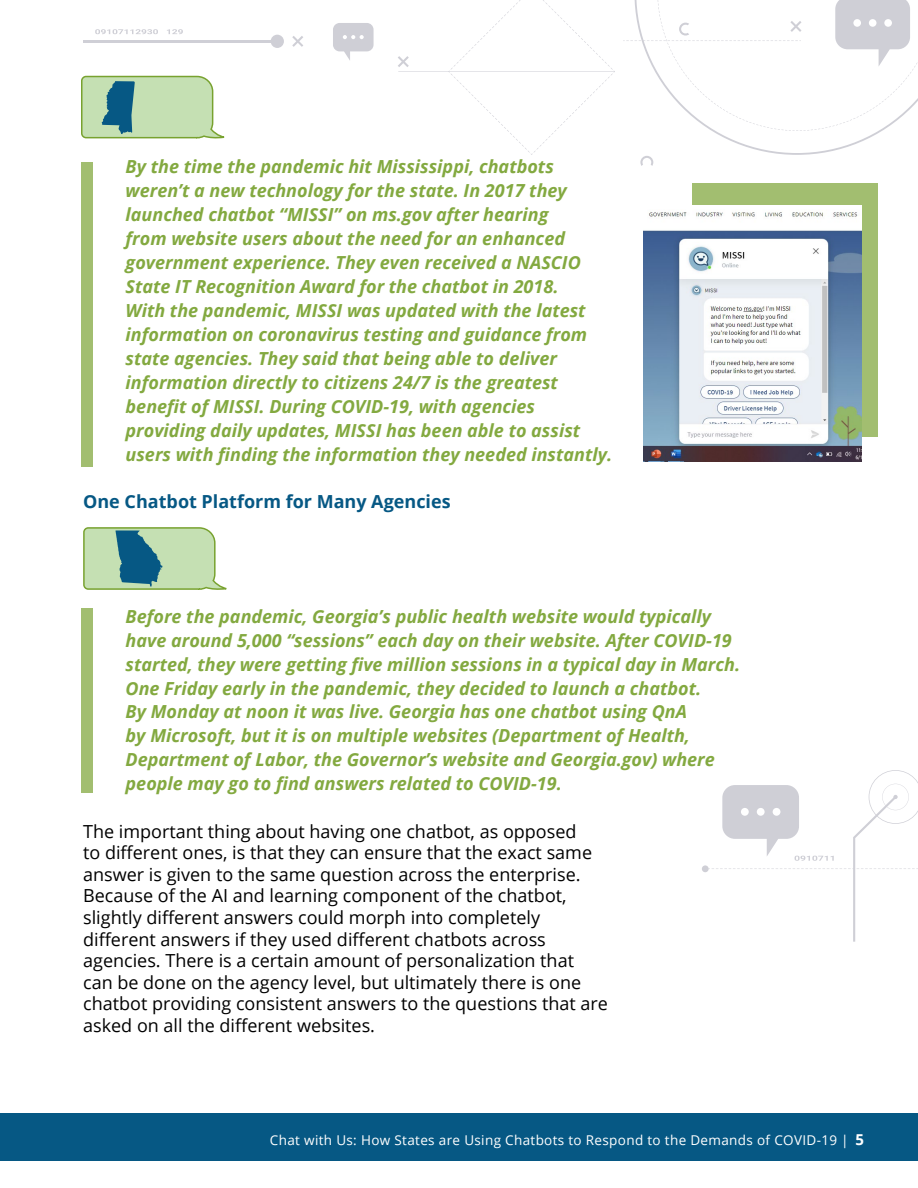
<style>
.page{position:relative;width:918px;height:1188px;background:#fff}
.page>*{position:absolute;margin:0;border:0;box-sizing:border-box;transform-origin:0 0}
.t1{font:italic 700 18px/24px "Open Sans";color:#83a940}
.t2{font:18px/21.6px "Open Sans";color:#000}
.t3{font:700 18px "Open Sans";color:#065884}
.t4{font:13.5px "Open Sans";letter-spacing:.025em;color:#fff}
.s1{font-weight:700;font-size:15px}
</style>
<div class="page">
<div style="left:0;top:1114px;width:918px;height:47px;background:#065884"></div>
<svg style="left:167px;top:29px;width:16px;height:5px"></svg>
<svg style="left:95px;top:29px;width:63px;height:5px"></svg>
<hr style="left:83px;top:40px;width:194px;height:2px;background:#cfcfd6">
<svg style="left:292px;top:36px;width:11px;height:11px"></svg>
<svg style="left:712px;top:131px;width:169px;height:24px"></svg>
<svg style="left:640px;top:156px;width:13px;height:10px"></svg>
<div style="left:271px;top:35px;width:13px;height:13px;background:#cfcfd6;border-radius:50%"></div>
<svg style="left:398px;top:0;width:217px;height:155px"></svg>
<svg style="left:623px;top:0;width:295px;height:131px"></svg>
<div style="left:853px;top:19px;width:8px;height:8px;background:#fff;border-radius:50%"></div>
<div style="left:869px;top:19px;width:8px;height:8px;background:#fff;border-radius:50%"></div>
<div style="left:884px;top:19px;width:8px;height:8px;background:#fff;border-radius:50%"></div>
<svg style="left:333px;top:23px;width:41px;height:37px"></svg>
<div style="left:692px;top:184px;width:186px;height:253px;background:#a2be70"></div>
<img style="left:644px;top:205px;width:217px;height:256px">
<div style="left:81px;top:162px;width:11px;height:305px;background:#a2be70"></div>
<div style="left:702px;top:865px;width:7px;height:7px;background:#cfcfd6;border-radius:50%"></div>
<svg style="left:708px;top:770px;width:210px;height:172px"></svg>
<div style="left:741px;top:808px;width:8px;height:8px;background:#fff;border-radius:50%"></div>
<div style="left:757px;top:808px;width:8px;height:8px;background:#fff;border-radius:50%"></div>
<div style="left:773px;top:808px;width:7px;height:8px;background:#fff;border-radius:50%"></div>
<svg style="left:81px;top:75px;width:144px;height:64px;background:#accdab"></svg>
<div style="left:81px;top:609px;width:11px;height:184px;background:#a2be70"></div>
<svg style="left:83px;top:527px;width:144px;height:63px;background:#9fc3a7"></svg>
<p class="t1" style="left:126px;top:154px;width:488px">By the time the pandemic hit Mississippi, chatbots weren’t a new technology for the state. In 2017 they launched chatbot “MISSI” on ms.gov after hearing<br>from website users about the need for an enhanced government experience. They even received a NASCIO State IT Recognition Award for the chatbot in 2018.<br>With the pandemic, MISSI was updated with the latest information on coronavirus testing and guidance from state agencies. They said that being able to deliver information directly to citizens 24/7 is the greatest benefit of MISSI. During COVID-19, with agencies providing daily updates, MISSI has been able to assist users with finding the information they needed instantly.</p>
<p class="t3" style="left:83px;top:489px;width:369px">One Chatbot Platform for Many Agencies</p>
<p class="t1" style="left:126px;top:604px;width:616px">Before the pandemic, Georgia’s public health website would typically have around 5,000 “sessions” each day on their website. After COVID-19 started, they were getting five million sessions in a typical day in March.<br>One Friday early in the pandemic, they decided to launch a chatbot.<br>By Monday at noon it was live. Georgia has one chatbot using QnA<br>by Microsoft, but it is on multiple websites (Department of Health, Department of Labor, the Governor’s website and Georgia.gov) where people may go to find answers related to COVID-19.</p>
<p class="t2" style="left:83px;top:820px;width:526px">The important thing about having one chatbot, as opposed<br>to different ones, is that they can ensure that the exact same answer is given to the same question across the enterprise.<br>Because of the AI and learning component of the chatbot, slightly different answers could morph into completely different answers if they used different chatbots across agencies. There is a certain amount of personalization that can be done on the agency level, but ultimately there is one chatbot providing consistent answers to the questions that are asked on all the different websites.</p>
<p class="t4" style="left:270px;top:1131px;width:596px">Chat with Us: How States are Using Chatbots to Respond to the Demands of COVID-19 | <span class="s1">5</span></p>
</div>
